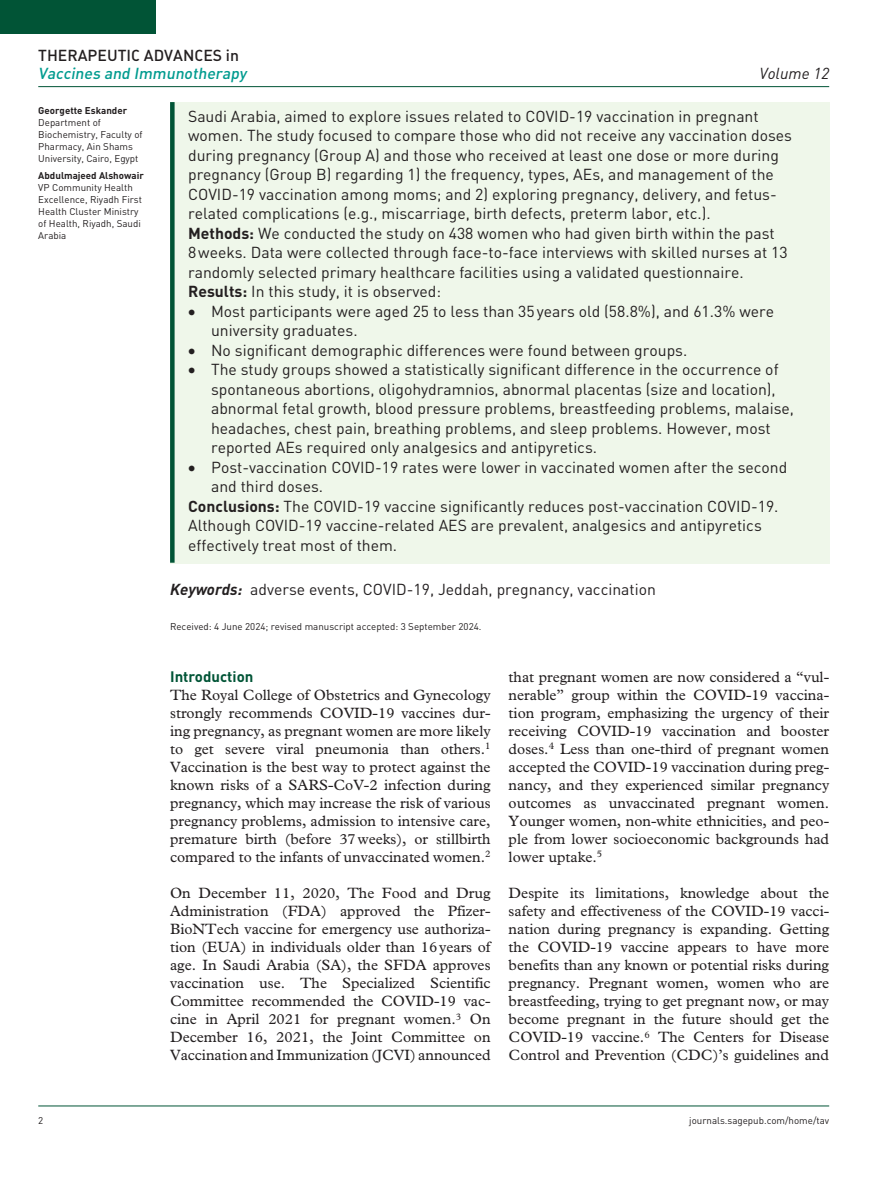
<style>
.page{position:relative;width:893px;height:1191px;background:#fff}
.page>*{position:absolute;margin:0;border:0;box-sizing:border-box;transform-origin:0 0}
.t1{font:15.75px/19.5px "DIN";color:#231f20}
.t2{font:italic 15.75px "DIN Medium Alternate";color:#009b8f}
.t3{font:15.75px "DIN Medium Alternate";color:#231f20}
.t4{font:italic 15.75px "DIN";color:#231f20}
.t5{font:15px/18px "Plantin Std";color:#231f20;text-align:justify}
.t6{font:700 15px "DIN";color:#015436}
.t7{font:9.75px/12px "DIN";color:#231f20}
.t8{font:700 9.75px "DIN";color:#231f20}
.s1{font-weight:700}
.s2{font-weight:700;font-style:italic}
</style>
<div class="page">
<hr style="left:38px;top:86px;width:791px;height:1px;background:#015436">
<hr style="left:38px;top:1105px;width:791px;height:1px;background:#015436">
<div style="left:0;top:0;width:155px;height:34px;background:#015436"></div>
<div style="left:170px;top:102px;width:659px;height:461px;background:#eff7ea"></div>
<div style="left:170px;top:102px;width:5px;height:461px;background:#015436"></div>
<p class="t3" style="left:38px;top:45px;width:202px">THERAPEUTIC ADVANCES IN</p>
<p class="t2" style="left:38px;top:63px;width:210px">Vaccines and Immunotherapy</p>
<p class="t1" style="left:188px;top:106px;width:605px">Saudi Arabia, aimed to explore issues related to COVID-19 vaccination in pregnant women. The study focused to compare those who did not receive any vaccination doses during pregnancy (Group A) and those who received at least one dose or more during pregnancy (Group B) regarding 1) the frequency, types, AEs, and management of the COVID-19 vaccination among moms; and 2) exploring pregnancy, delivery, and fetus&shy;related complications (e.g., miscarriage, birth defects, preterm labor, etc.).<br><span class="s1">Methods:</span> We conducted the study on 438 women who had given birth within the past 8weeks. Data were collected through face-to-face interviews with skilled nurses at 13 randomly selected primary healthcare facilities using a validated questionnaire.<br><span class="s1">Results:</span> In this study, it is observed:</p>
<p class="t1" style="left:211px;top:301px;width:564px;text-indent:-23px">• Most participants were aged 25 to less than 35years old (58.8%), and 61.3% were university graduates.</p>
<p class="t1" style="left:188px;top:340px;width:501px">• No significant demographic differences were found between groups.</p>
<p class="t1" style="left:211px;top:359px;width:584px;text-indent:-23px">• The study groups showed a statistically significant difference in the occurrence of spontaneous abortions, oligohydramnios, abnormal placentas (size and location), abnormal fetal growth, blood pressure problems, breastfeeding problems, malaise, headaches, chest pain, breathing problems, and sleep problems. However, most reported AEs required only analgesics and antipyretics.</p>
<p class="t1" style="left:188px;top:457px;width:601px">• Post-vaccination COVID-19 rates were lower in vaccinated women after the second</p>
<p class="t1" style="left:211px;top:476px;width:113px">and third doses.</p>
<p class="t1" style="left:188px;top:496px;width:592px"><span class="s1">Conclusions:</span> The COVID-19 vaccine significantly reduces post-vaccination COVID-19.</p>
<p class="t1" style="left:188px;top:515px;width:575px">Although COVID-19 vaccine-related AES are prevalent, analgesics and antipyretics</p>
<p class="t1" style="left:188px;top:535px;width:211px">effectively treat most of them.</p>
<p class="t1" style="left:170px;top:579px;width:487px"><span class="s2">Keywords:</span> adverse events, COVID-19, Jeddah, pregnancy, vaccination</p>
<p class="t7" style="left:170px;top:620px;width:313px">Received: 4 June 2024; revised manuscript accepted: 3 September 2024.</p>
<p class="t4" style="left:759px;top:63px;width:71px">Volume 12</p>
<p class="t8" style="left:38px;top:104px;width:90px">Georgette Eskander</p>
<p class="t7" style="left:38px;top:116px;width:106px">Department of<br>Biochemistry, Faculty of<br>Pharmacy, Ain Shams<br>University, Cairo, Egypt</p>
<p class="t8" style="left:38px;top:169px;width:107px">Abdulmajeed Alshowair</p>
<p class="t7" style="left:38px;top:181px;width:105px">VP Community Health<br>Excellence, Riyadh First<br>Health Cluster Ministry of Health, Riyadh, Saudi<br>Arabia</p>
<p class="t6" style="left:170px;top:666px;width:85px">Introduction</p>
<p class="t5" style="left:170px;top:685px;width:322px">The Royal College of Obstetrics and Gynecology strongly recommends COVID-19 vaccines dur&shy;ing pregnancy, as pregnant women are more likely to get severe viral pneumonia than others.<sup>1<br></sup>Vaccination is the best way to protect against the known risks of a SARS-CoV-2 infection during pregnancy, which may increase the risk of various pregnancy problems, admission to intensive care, premature birth (before 37weeks), or stillbirth compared to the infants of unvaccinated women.<sup>2</sup></p>
<p class="t5" style="left:170px;top:883px;width:322px">On December 11, 2020, The Food and Drug Administration (FDA) approved the Pfizer-BioNTech vaccine for emergency use authoriza&shy;tion (EUA) in individuals older than 16years of age. In Saudi Arabia (SA), the SFDA approves vaccination use. The Specialized Scientific Committee recommended the COVID-19 vac&shy;cine in April 2021 for pregnant women.<sup>3</sup> On December 16, 2021, the Joint Committee on Vaccination and Immunization (JCVI) announced</p>
<p class="t5" style="left:509px;top:667px;width:322px">that pregnant women are now considered a “vul&shy;nerable” group within the COVID-19 vaccina&shy;tion program, emphasizing the urgency of their receiving COVID-19 vaccination and booster doses.<sup>4</sup> Less than one-third of pregnant women accepted the COVID-19 vaccination during preg&shy;nancy, and they experienced similar pregnancy outcomes as unvaccinated pregnant women.<br>Younger women, non-white ethnicities, and peo&shy;ple from lower socioeconomic backgrounds had lower uptake.<sup>5</sup></p>
<p class="t5" style="left:509px;top:883px;width:322px">Despite its limitations, knowledge about the safety and effectiveness of the COVID-19 vacci&shy;nation during pregnancy is expanding. Getting the COVID-19 vaccine appears to have more benefits than any known or potential risks during pregnancy. Pregnant women, women who are breastfeeding, trying to get pregnant now, or may become pregnant in the future should get the COVID-19 vaccine.<sup>6</sup> The Centers for Disease Control and Prevention (CDC)’s guidelines and</p>
<p class="t7" style="left:38px;top:1114px;width:7px">2</p>
<p class="t7" style="left:689px;top:1114px;width:141px">journals.sagepub.com/home/tav</p>
</div>
